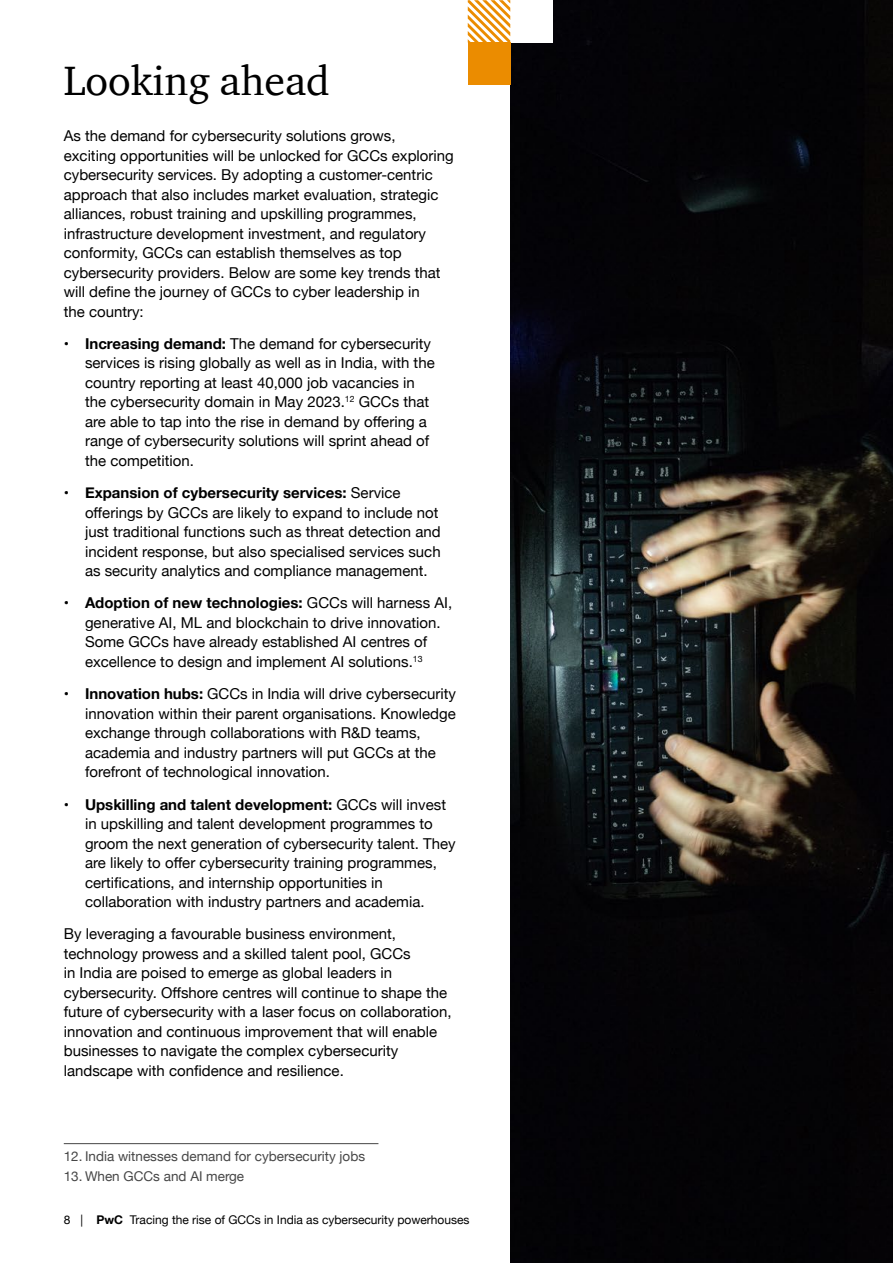
<style>
.page{position:relative;width:893px;height:1263px;background:#fff}
.page>*{position:absolute;margin:0;border:0;box-sizing:border-box;transform-origin:0 0}
.t1{font:42px "ITC Charter Com";color:#000}
.t2{font:15px/19.5px "Helvetica Neue";color:#000}
.t3{font:13.5px "Helvetica Neue";color:#464646}
.t4{font:12px "Helvetica Neue";color:#000}
.s1{font-weight:700}
</style>
<div class="page">
<img style="left:510px;top:0;width:383px;height:1263px">
<div style="left:510px;top:0;width:43px;height:42px;background:#fff"></div>
<svg style="left:468px;top:0;width:42px;height:42px"></svg>
<div style="left:468px;top:42px;width:42px;height:43px;background:#eb8c00"></div>
<hr style="left:64px;top:1143px;width:314px;height:1px;background:#464646">
<h1 class="t1" style="left:64px;top:55px;width:268px">Looking ahead</h1>
<p class="t2" style="left:64px;top:127px;width:391px">As the demand for cybersecurity solutions grows,<br>exciting opportunities will be unlocked for GCCs exploring cybersecurity services. By adopting a customer-centric approach that also includes market evaluation, strategic alliances, robust training and upskilling programmes, infrastructure development investment, and regulatory conformity, GCCs can establish themselves as top cybersecurity providers. Below are some key trends that will define the journey of GCCs to cyber leadership in<br>the country:</p>
<p class="t2" style="left:85px;top:335px;width:351px;text-indent:-21px"><span class="s1">• Increasing demand:</span> The demand for cybersecurity services is rising globally as well as in India, with the country reporting at least 40,000 job vacancies in the cybersecurity domain in May 2023.<sup>12</sup> GCCs that are able to tap into the rise in demand by offering a range of cybersecurity solutions will sprint ahead of the competition.</p>
<p class="t2" style="left:85px;top:484px;width:357px;text-indent:-21px"><span class="s1">• Expansion of cybersecurity services:</span> Service offerings by GCCs are likely to expand to include not just traditional functions such as threat detection and incident response, but also specialised services such as security analytics and compliance management.</p>
<p class="t2" style="left:85px;top:594px;width:369px;text-indent:-21px"><span class="s1">• Adoption of new technologies:</span> GCCs will harness AI, generative AI, ML and blockchain to drive innovation.<br>Some GCCs have already established AI centres of excellence to design and implement AI solutions.<sup>13</sup></p>
<p class="t2" style="left:85px;top:685px;width:372px;text-indent:-21px"><span class="s1">• Innovation hubs:</span> GCCs in India will drive cybersecurity innovation within their parent organisations. Knowledge exchange through collaborations with R&amp;D teams, academia and industry partners will put GCCs at the forefront of technological innovation.</p>
<p class="t2" style="left:85px;top:795px;width:372px;text-indent:-21px"><span class="s1">• Upskilling and talent development:</span> GCCs will invest in upskilling and talent development programmes to groom the next generation of cybersecurity talent. They are likely to offer cybersecurity training programmes, certifications, and internship opportunities in collaboration with industry partners and academia.</p>
<p class="t2" style="left:64px;top:925px;width:389px">By leveraging a favourable business environment, technology prowess and a skilled talent pool, GCCs<br>in India are poised to emerge as global leaders in cybersecurity. Offshore centres will continue to shape the future of cybersecurity with a laser focus on collaboration, innovation and continuous improvement that will enable businesses to navigate the complex cybersecurity landscape with confidence and resilience.</p>
<p class="t3" style="left:64px;top:1146px;width:303px">12. India witnesses demand for cybersecurity jobs</p>
<p class="t3" style="left:64px;top:1166px;width:182px">13. When GCCs and AI merge</p>
<p class="t4" style="left:64px;top:1211px;width:407px">8 | <span class="s1">PwC</span> Tracing the rise of GCCs in India as cybersecurity powerhouses</p>
</div>
